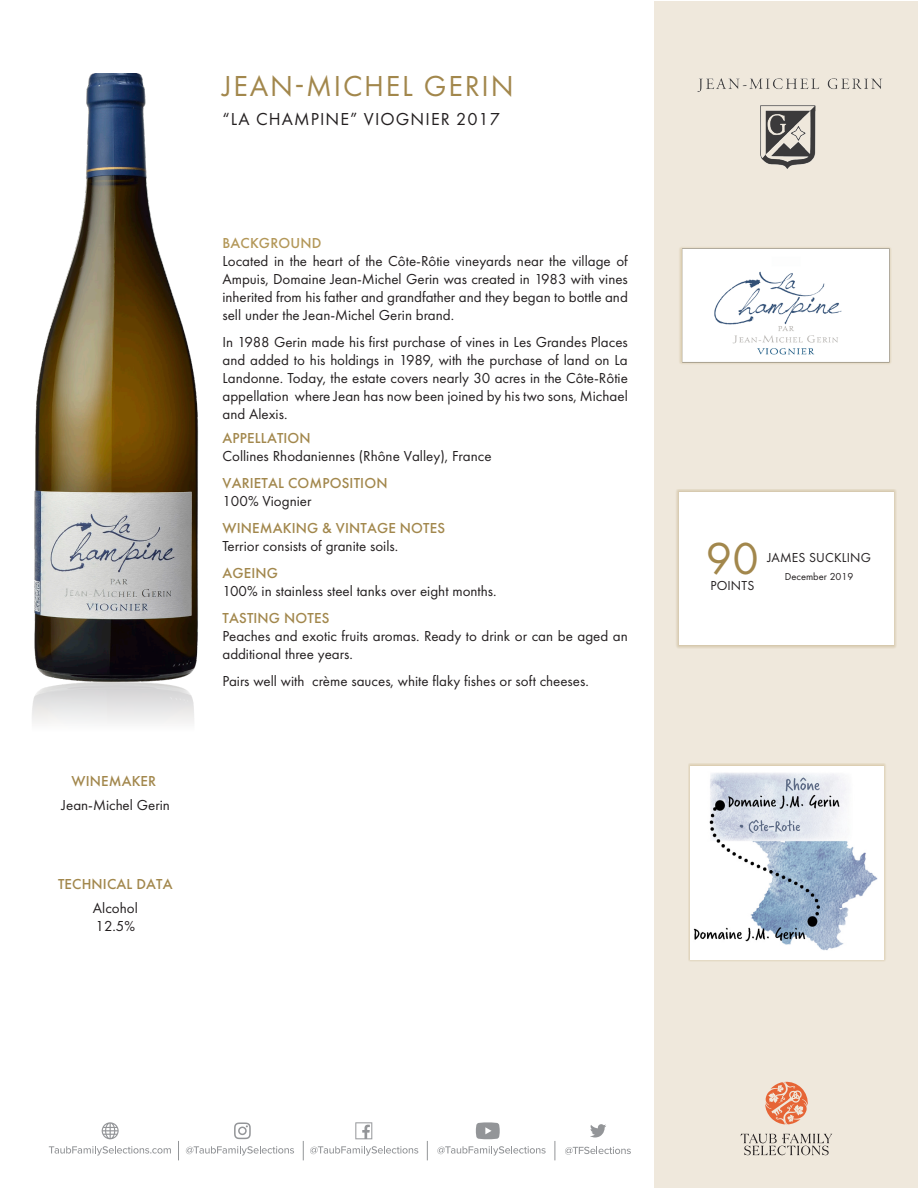
<style>
.page{position:relative;width:918px;height:1188px;background:#fff}
.page>*{position:absolute;margin:0;border:0;box-sizing:border-box;transform-origin:0 0}
.t1{font:46.5px "Futura PT";color:#a2874c}
.t2{font:30px "Futura PT";letter-spacing:.06em;color:#a2874c}
.t3{font:18px "Futura PT";letter-spacing:.06em;color:#231f20}
.t4{font:15px/18px "Futura PT";color:#231f20}
.t5{font:500 15px "Futura PT";letter-spacing:.01em;color:#a2874c}
.t6{font:500 15px "Futura PT";letter-spacing:.01em;color:#b39758}
.t7{font:13.5px "Futura PT";letter-spacing:.01em;color:#231f20}
.t8{font:10.5px "Futura PT";color:#231f20}
</style>
<div class="page">
<img style="left:34px;top:73px;width:165px;height:603px">
<img style="left:32px;top:676px;width:162px;height:47px">
<div style="left:654px;top:1px;width:264px;height:1186px;background:#efe8dc"></div>
<img style="left:679px;top:247px;width:212px;height:117px">
<div style="left:676px;top:489px;width:221px;height:160px;background:#a2874c;opacity:.65"></div>
<div style="left:679px;top:492px;width:214px;height:153px;background:#fff"></div>
<img style="left:697px;top:78px;width:186px;height:91px">
<div style="left:688px;top:763px;width:198px;height:199px;background:#b39758;opacity:.65"></div>
<img style="left:691px;top:766px;width:193px;height:193px">
<svg style="left:565px;top:1147px;width:66px;height:8px"></svg>
<svg style="left:49px;top:1146px;width:122px;height:10px"></svg>
<svg style="left:186px;top:1146px;width:108px;height:10px"></svg>
<svg style="left:310px;top:1146px;width:108px;height:10px"></svg>
<svg style="left:437px;top:1146px;width:109px;height:10px"></svg>
<svg style="left:555px;top:1141px;width:1px;height:19px"></svg>
<svg style="left:303px;top:1141px;width:1px;height:19px"></svg>
<svg style="left:178px;top:1141px;width:1px;height:19px"></svg>
<svg style="left:355px;top:1122px;width:17px;height:17px"></svg>
<svg style="left:234px;top:1122px;width:17px;height:17px"></svg>
<svg style="left:427px;top:1141px;width:1px;height:19px"></svg>
<svg style="left:590px;top:1124px;width:16px;height:13px"></svg>
<svg style="left:102px;top:1122px;width:17px;height:17px"></svg>
<svg style="left:476px;top:1122px;width:24px;height:17px"></svg>
<svg style="left:741px;top:1134px;width:91px;height:21px"></svg>
<svg style="left:765px;top:1082px;width:43px;height:42px"></svg>
<p class="t5" style="left:71px;top:772px;width:86px">WINEMAKER</p>
<p class="t4" style="left:62px;top:796px;width:110px">Jean-Michel Gerin</p>
<p class="t5" style="left:58px;top:875px;width:116px">TECHNICAL DATA</p>
<p class="t4" style="left:93px;top:899px;width:46px">Alcohol<br>12.5%</p>
<h2 class="t2" style="left:223px;top:68px;width:293px">JEAN-MICHEL GERIN</h2>
<p class="t3" style="left:222px;top:108px;width:279px">“LA CHAMPINE” VIOGNIER 2017</p>
<p class="t6" style="left:223px;top:234px;width:100px">BACKGROUND</p>
<p class="t4" style="left:222px;top:251px;width:407px;text-align:justify">Located in the heart of the Côte-Rôtie vineyards near the village of Ampuis, Domaine Jean-Michel Gerin was created in 1983 with vines inherited from his father and grandfather and they began to bottle and sell under the Jean-Michel Gerin brand.</p>
<p class="t4" style="left:222px;top:332px;width:407px;text-align:justify">In 1988 Gerin made his first purchase of vines in Les Grandes Places and added to his holdings in 1989, with the purchase of land on La Landonne. Today, the estate covers nearly 30 acres in the Côte-Rôtie appellation where Jean has now been joined by his two sons, Michael and Alexis.</p>
<p class="t5" style="left:223px;top:429px;width:90px">APPELLATION</p>
<p class="t4" style="left:222px;top:447px;width:271px">Collines Rhodaniennes (Rhône Valley), France</p>
<p class="t5" style="left:223px;top:474px;width:167px">VARIETAL COMPOSITION</p>
<p class="t4" style="left:222px;top:492px;width:91px">100% Viognier</p>
<p class="t5" style="left:223px;top:519px;width:224px">WINEMAKING &amp; VINTAGE NOTES</p>
<p class="t4" style="left:222px;top:537px;width:177px">Terrior consists of granite soils.</p>
<p class="t5" style="left:223px;top:564px;width:57px">AGEING</p>
<p class="t4" style="left:222px;top:582px;width:276px">100% in stainless steel tanks over eight months.</p>
<p class="t5" style="left:223px;top:609px;width:108px">TASTING NOTES</p>
<p class="t4" style="left:222px;top:627px;width:407px">Peaches and exotic fruits aromas. Ready to drink or can be aged an additional three years.</p>
<p class="t4" style="left:222px;top:672px;width:368px">Pairs well with crème sauces, white flaky fishes or soft cheeses.</p>
<h1 class="t1" style="left:706px;top:531px;width:54px">90</h1>
<p class="t7" style="left:710px;top:578px;width:45px">POINTS</p>
<p class="t7" style="left:767px;top:549px;width:105px">JAMES SUCKLING</p>
<p class="t8" style="left:785px;top:570px;width:70px">December 2019</p>
</div>
